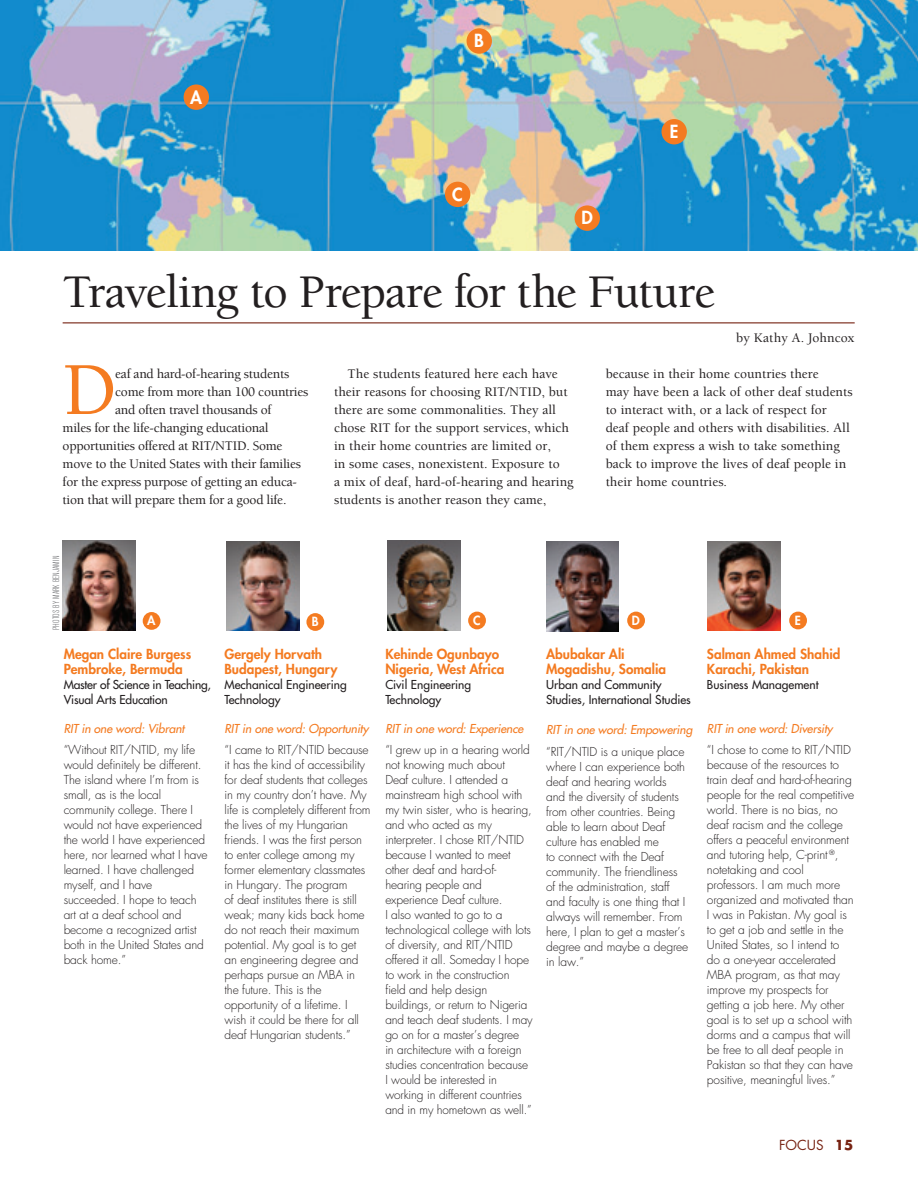
<style>
.page{position:relative;width:918px;height:1188px;background:#fff}
.page>*{position:absolute;margin:0;border:0;box-sizing:border-box;transform-origin:0 0}
.A_First_Para_PROFILE{font:500 76.8px "Berkeley Std";color:#f47b21}
.A_Story_Title{font:500 48px "Berkeley Std";letter-spacing:-.03em;color:#231f20}
.Editor_Panel_titles{font:800 17.7px "Futura Std";color:#fff}
.A_text_PROFILE{font:500 13.5px/18px "Berkeley Std";color:#231f20}
.A_First_Para_PROFILE-2{font:500 13.5px "Berkeley Std";letter-spacing:-.02em;color:#231f20}
.t1{font:800 13.5px/15px "Futura Std";color:#f47b21}
.A_byline{font:500 13.5px "Berkeley Std";letter-spacing:.005em;color:#231f20}
.t2{font:13.5px "Futura Std";color:#772313}
.Editor_Panel_titles-2{font:800 12.3px "Futura Std";color:#fff}
.t3{font:300 12px/15px "Futura Std";letter-spacing:-.01em;color:#231f20}
.t4{font:500 12px/15px "Futura Std";color:#231f20}
.t5{font:italic 500 12px "Futura Std";letter-spacing:-.01em;color:#f47b21}
.A_photo_credit{font:300 condensed 9px "Akzidenz Grotesk BE";color:#6c6d70}
.s1{font-weight:700}
</style>
<div class="page">
<hr style="left:63px;top:322px;width:792px;height:1px;background:#772313">
<img style="left:0;top:0;width:918px;height:251px">
<img style="left:227px;top:541px;width:72px;height:90px">
<img style="left:63px;top:540px;width:72px;height:90px">
<img style="left:388px;top:540px;width:72px;height:91px">
<img style="left:708px;top:541px;width:72px;height:89px">
<img style="left:546px;top:541px;width:73px;height:90px">
<div style="left:184px;top:84px;width:25px;height:26px;background:#f47b21;border-radius:50%"></div>
<div style="left:445px;top:182px;width:25px;height:25px;background:#f47b21;border-radius:50%"></div>
<div style="left:467px;top:28px;width:25px;height:26px;background:#f47b21;border-radius:50%"></div>
<div style="left:575px;top:205px;width:25px;height:26px;background:#f47b21;border-radius:50%"></div>
<div style="left:662px;top:119px;width:25px;height:25px;background:#f47b21;border-radius:50%"></div>
<div style="left:789px;top:612px;width:18px;height:17px;background:#f47b21;border-radius:50%"></div>
<div style="left:627px;top:612px;width:18px;height:17px;background:#f47b21;border-radius:50%"></div>
<div style="left:468px;top:612px;width:18px;height:17px;background:#f47b21;border-radius:50%"></div>
<div style="left:306px;top:613px;width:18px;height:18px;background:#f47b21;border-radius:50%"></div>
<div style="left:143px;top:612px;width:17px;height:18px;background:#f47b21;border-radius:50%"></div>
<p class="Editor_Panel_titles" style="left:190px;top:86px;width:13px">A</p>
<p class="Editor_Panel_titles" style="left:474px;top:30px;width:11px">B</p>
<p class="Editor_Panel_titles" style="left:452px;top:183px;width:12px">C</p>
<p class="Editor_Panel_titles" style="left:581px;top:207px;width:13px">D</p>
<p class="Editor_Panel_titles" style="left:670px;top:120px;width:10px">E</p>
<p class="A_Story_Title" style="left:63px;top:267px;width:654px">Traveling to Prepare for the Future</p>
<p class="A_byline" style="left:736px;top:331px;width:120px">by Kathy A. Johncox</p>
<p class="A_First_Para_PROFILE" style="left:63px;top:349px;width:56px">D</p>
<p class="A_First_Para_PROFILE-2" style="left:115px;top:367px;width:176px">eaf and hard-of-hearing students</p>
<p class="A_First_Para_PROFILE-2" style="left:115px;top:385px;width:195px">come from more than 100 countries</p>
<p class="A_First_Para_PROFILE-2" style="left:115px;top:403px;width:158px">and often travel thousands of</p>
<p class="A_First_Para_PROFILE-2" style="left:63px;top:421px;width:207px">miles for the life-changing educational</p>
<p class="A_First_Para_PROFILE-2" style="left:63px;top:439px;width:221px">opportunities offered at RIT/NTID. Some</p>
<p class="A_First_Para_PROFILE-2" style="left:63px;top:457px;width:240px">move to the United States with their families</p>
<p class="A_First_Para_PROFILE-2" style="left:63px;top:475px;width:236px">for the express purpose of getting an educa-</p>
<p class="A_First_Para_PROFILE-2" style="left:63px;top:493px;width:225px">tion that will prepare them for a good life.</p>
<p class="A_text_PROFILE" style="left:334px;top:365px;width:241px;text-indent:14px">The students featured here each have their reasons for choosing RIT/NTID, but there are some commonalities. They all chose RIT for the support services, which in their home countries are limited or,<br>in some cases, nonexistent. Exposure to<br>a mix of deaf, hard-of-hearing and hearing students is another reason they came,</p>
<p class="A_text_PROFILE" style="left:606px;top:365px;width:248px">because in their home countries there<br>may have been a lack of other deaf students to interact with, or a lack of respect for deaf people and others with disabilities. All of them express a wish to take something back to improve the lives of deaf people in their home countries.</p>
<p class="A_photo_credit" style="left:51px;top:630px;width:76px;rotate:-90deg">PHOTOS BY MARK BENJAMIN</p>
<p class="Editor_Panel_titles-2" style="left:147px;top:613px;width:10px">A</p>
<p class="Editor_Panel_titles-2" style="left:312px;top:614px;width:8px">B</p>
<p class="Editor_Panel_titles-2" style="left:473px;top:613px;width:9px">C</p>
<p class="Editor_Panel_titles-2" style="left:632px;top:613px;width:9px">D</p>
<p class="Editor_Panel_titles-2" style="left:795px;top:613px;width:8px">E</p>
<p class="t1" style="left:64px;top:647px;width:129px">Megan Claire Burgess<br>Pembroke, Bermuda</p>
<p class="t4" style="left:64px;top:677px;width:149px">Master of Science in Teaching,<br>Visual Arts Education</p>
<p class="t5" style="left:64px;top:721px;width:122px">RIT in one word: Vibrant</p>
<p class="t3" style="left:64px;top:743px;width:146px">“Without RIT/NTID, my life would definitely be different.<br>The island where I’m from is small, as is the local community college. There I would not have experienced the world I have experienced here, nor learned what I have learned. I have challenged myself, and I have succeeded. I hope to teach art at a deaf school and become a recognized artist both in the United States and back home.”</p>
<p class="t1" style="left:225px;top:647px;width:114px">Gergely Horvath<br>Budapest, Hungary</p>
<p class="t4" style="left:225px;top:677px;width:124px">Mechanical Engineering<br>Technology</p>
<p class="t5" style="left:225px;top:721px;width:146px">RIT in one word: Opportunity</p>
<p class="t3" style="left:225px;top:743px;width:148px">“I came to RIT/NTID because it has the kind of accessibility for deaf students that colleges in my country don’t have. My life is completely different from the lives of my Hungarian friends. I was the first person to enter college among my former elementary classmates in Hungary. The program<br>of deaf institutes there is still weak; many kids back home do not reach their maximum potential. My goal is to get an engineering degree and perhaps pursue an MBA in the future. This is the opportunity of a lifetime. I wish it could be there for all deaf Hungarian students.”</p>
<p class="t1" style="left:385px;top:647px;width:120px">Kehinde Ogunbayo<br>Nigeria, West Africa</p>
<p class="t4" style="left:385px;top:677px;width:87px">Civil Engineering<br>Technology</p>
<p class="t5" style="left:385px;top:721px;width:140px">RIT in one word: Experience</p>
<p class="t3" style="left:385px;top:743px;width:149px">“I grew up in a hearing world not knowing much about<br>Deaf culture. I attended a mainstream high school with my twin sister, who is hearing, and who acted as my interpreter. I chose RIT/NTID because I wanted to meet other deaf and hard-of&shy;hearing people and experience Deaf culture.<br>I also wanted to go to a technological college with lots of diversity, and RIT/NTID offered it all. Someday I hope to work in the construction field and help design buildings, or return to Nigeria and teach deaf students. I may go on for a master’s degree<br>in architecture with a foreign studies concentration because<br>I would be interested in working in different countries and in my hometown as well.”</p>
<p class="t1" style="left:546px;top:647px;width:122px">Abubakar Ali<br>Mogadishu, Somalia</p>
<p class="t4" style="left:546px;top:677px;width:146px">Urban and Community<br>Studies, International Studies</p>
<p class="t5" style="left:546px;top:722px;width:148px">RIT in one word: Empowering</p>
<p class="t3" style="left:546px;top:744px;width:144px">“RIT/NTID is a unique place where I can experience both deaf and hearing worlds and the diversity of students from other countries. Being able to learn about Deaf culture has enabled me<br>to connect with the Deaf community. The friendliness of the administration, staff and faculty is one thing that I always will remember. From here, I plan to get a master’s degree and maybe a degree in law.”</p>
<p class="t1" style="left:707px;top:647px;width:135px">Salman Ahmed Shahid<br>Karachi, Pakistan</p>
<p class="t4" style="left:707px;top:677px;width:113px">Business Management</p>
<p class="t5" style="left:707px;top:721px;width:127px">RIT in one word: Diversity</p>
<p class="t3" style="left:707px;top:743px;width:149px">“I chose to come to RIT/NTID because of the resources to train deaf and hard-of-hearing people for the real competitive world. There is no bias, no deaf racism and the college offers a peaceful environment and tutoring help, C-print <sup>®</sup>, notetaking and cool professors. I am much more organized and motivated than<br>I was in Pakistan. My goal is to get a job and settle in the<br>United States, so I intend to do a one-year accelerated<br>MBA program, as that may improve my prospects for getting a job here. My other goal is to set up a school with dorms and a campus that will be free to all deaf people in<br>Pakistan so that they can have positive, meaningful lives.”</p>
<p class="t2" style="left:779px;top:1136px;width:76px">FOCUS <span class="s1">15</span></p>
</div>
